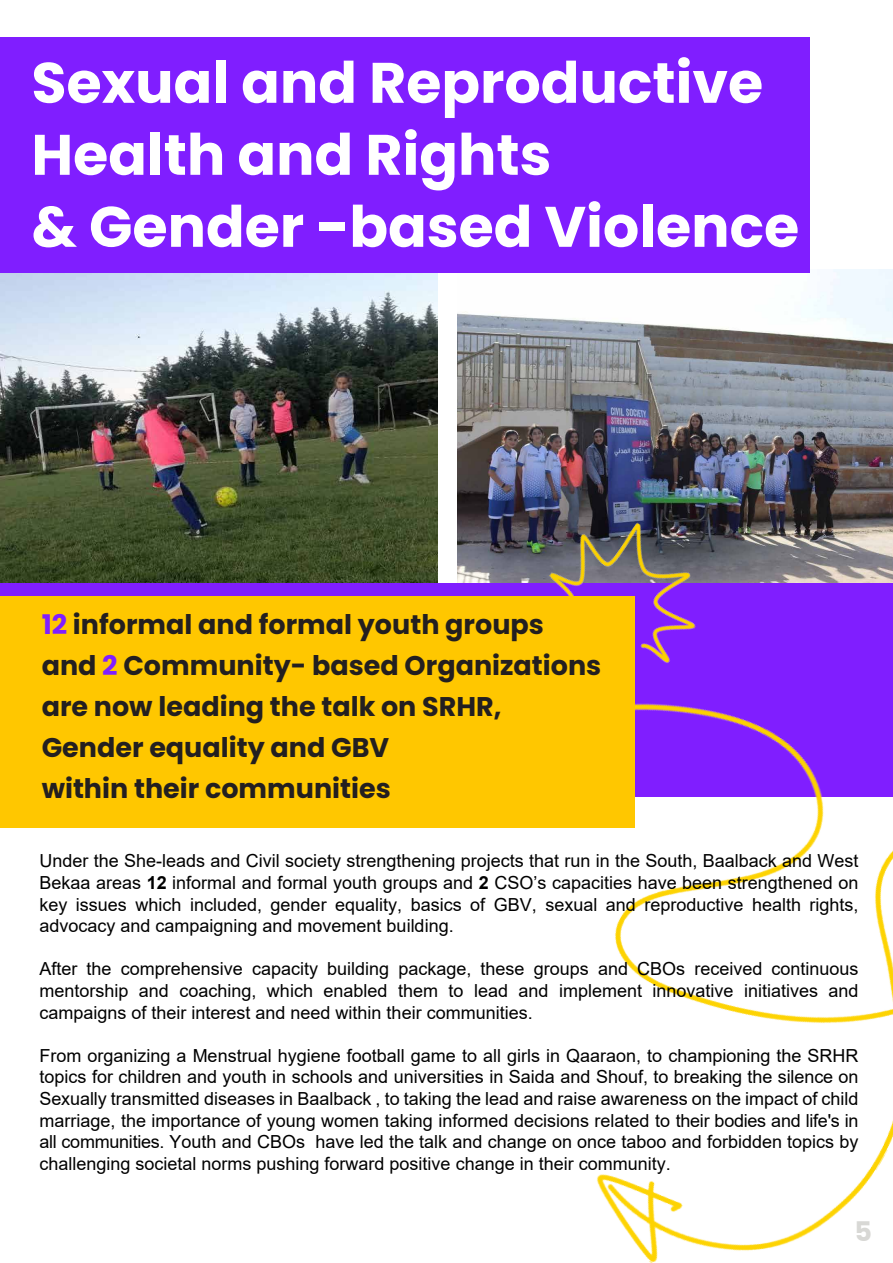
<style>
.page{position:relative;width:893px;height:1263px;background:#fff}
.page>*{position:absolute;margin:0;border:0;box-sizing:border-box;transform-origin:0 0}
.t1{font:700 57px/72px "Poppins";color:#fff}
.t2{font:700 27px/41.1px "Poppins";color:#231f20}
.t3{font:700 27px "Poppins";color:#d8d8d5}
.t4{font:18px/21.6px "Arial";color:#000;text-align:justify}
.s1{color:#801eff}
.s2{font-weight:700}
</style>
<div class="page">
<img style="left:457px;top:269px;width:436px;height:314px">
<img style="left:0;top:272px;width:437px;height:311px">
<div style="left:0;top:583px;width:893px;height:214px;background:#801eff"></div>
<div style="left:0;top:37px;width:810px;height:235px;background:#801eff"></div>
<img style="left:597px;top:703px;width:296px;height:560px">
<img style="left:545px;top:499px;width:180px;height:164px">
<div style="left:0;top:597px;width:635px;height:231px;background:#ffc700"></div>
<h1 class="t1" style="left:31px;top:47px;width:769px">Sexual and Reproductive<br>Health and Rights<br>&amp; Gender -based Violence</h1>
<h2 class="t2" style="left:42px;top:604px;width:561px"><span class="s1">12</span> informal and formal youth groups and <span class="s1">2</span> Community- based Organizations are now leading the talk on SRHR,<br>Gender equality and GBV<br>within their communities</h2>
<p class="t4" style="left:39px;top:850px;width:821px">Under the She-leads and Civil society strengthening projects that run in the South, Baalback and West Bekaa areas <span class="s2">12</span> informal and formal youth groups and <span class="s2">2</span> CSO’s capacities have been strengthened on key issues which included, gender equality, basics of GBV, sexual and reproductive health rights, advocacy and campaigning and movement building.</p>
<p class="t4" style="left:39px;top:958px;width:821px">After the comprehensive capacity building package, these groups and CBOs received continuous mentorship and coaching, which enabled them to lead and implement innovative initiatives and campaigns of their interest and need within their communities.</p>
<p class="t4" style="left:39px;top:1044px;width:821px">From organizing a Menstrual hygiene football game to all girls in Qaaraon, to championing the SRHR topics for children and youth in schools and universities in Saida and Shouf, to breaking the silence on Sexually transmitted diseases in Baalback , to taking the lead and raise awareness on the impact of child marriage, the importance of young women taking informed decisions related to their bodies and life's in all communities. Youth and CBOs have led the talk and change on once taboo and forbidden topics by challenging societal norms pushing forward positive change in their community.</p>
<h2 class="t3" style="left:854px;top:1216px;width:19px">5</h2>
</div>
